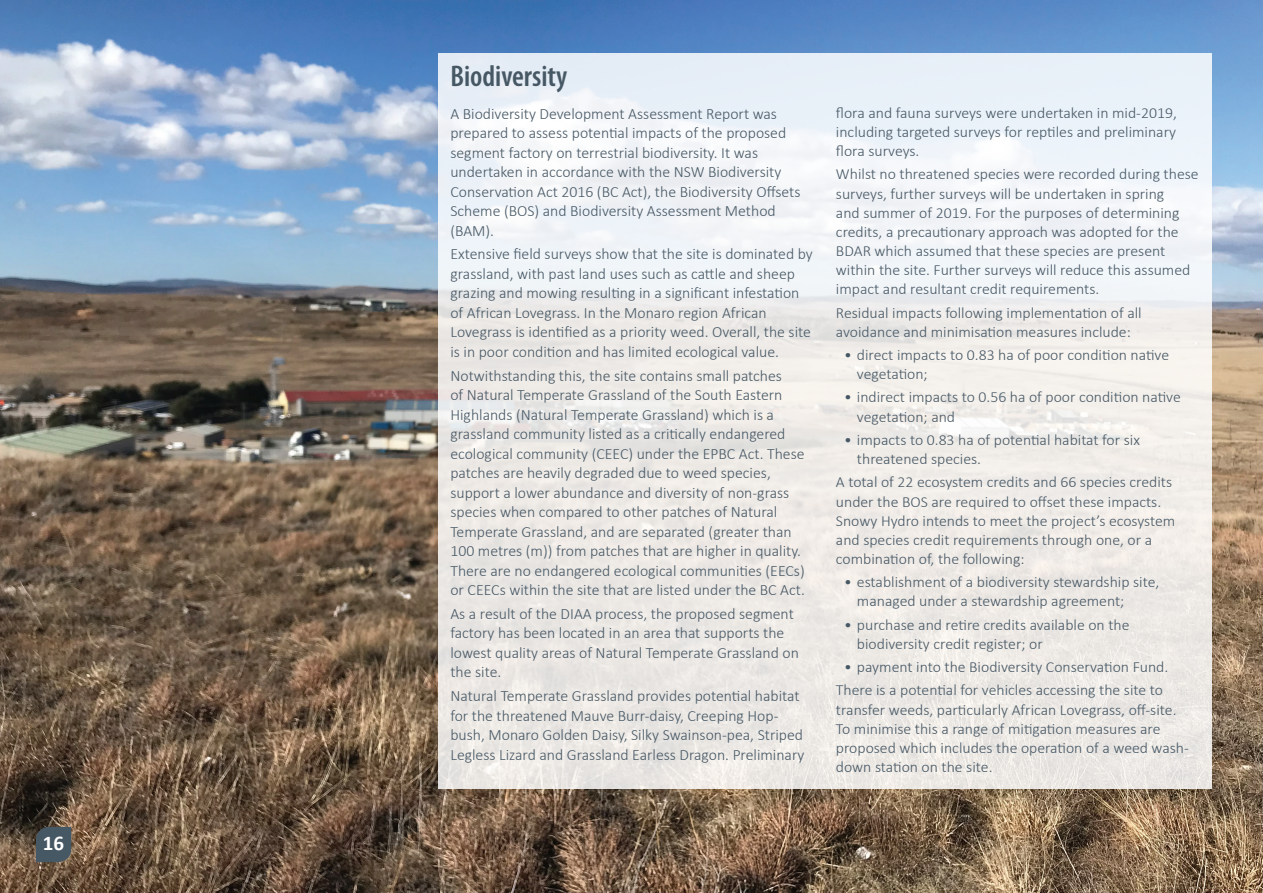
<style>
.page{position:relative;width:1263px;height:893px;background:#fff}
.page>*{position:absolute;margin:0;border:0;box-sizing:border-box;transform-origin:0 0}
.t1{font:600 condensed 30px "Myriad Pro";color:#475865}
.t2{font:700 21px "Calibri";color:#fff}
.t3{font:300 15.75px/19.5px "Calibri";color:#475865}
.t4{font:300 15.45px/19.2px "Calibri";color:#475865}
</style>
<div class="page">
<img style="left:0;top:0;width:1263px;height:893px">
<div style="left:439px;top:53px;width:773px;height:736px;background:linear-gradient(to bottom,#eff4f9,#ede6df)"></div>
<svg style="left:36px;top:827px;width:35px;height:35px"></svg>
<h2 class="t2" style="left:43px;top:828px;width:23px">16</h2>
<h1 class="t1" style="left:450px;top:58px;width:118px">Biodiversity</h1>
<p class="t3" style="left:450px;top:103px;width:352px">A Biodiversity Development Assessment Report was prepared to assess potential impacts of the proposed segment factory on terrestrial biodiversity. It was undertaken in accordance with the NSW Biodiversity Conservation Act 2016 (BC Act), the Biodiversity Offsets Scheme (BOS) and Biodiversity Assessment Method (BAM).</p>
<p class="t3" style="left:450px;top:244px;width:364px">Extensive field surveys show that the site is dominated by grassland, with past land uses such as cattle and sheep grazing and mowing resulting in a significant infestation of African Lovegrass. In the Monaro region African Lovegrass is identified as a priority weed. Overall, the site is in poor condition and has limited ecological value.</p>
<p class="t3" style="left:450px;top:365px;width:356px">Notwithstanding this, the site contains small patches<br>of Natural Temperate Grassland of the South Eastern Highlands (Natural Temperate Grassland) which is a grassland community listed as a critically endangered ecological community (CEEC) under the EPBC Act. These patches are heavily degraded due to weed species, support a lower abundance and diversity of non-grass species when compared to other patches of Natural Temperate Grassland, and are separated (greater than 100 metres (m)) from patches that are higher in quality.<br>There are no endangered ecological communities (EECs) or CEECs within the site that are listed under the BC Act.</p>
<p class="t3" style="left:450px;top:604px;width:350px">As a result of the DIAA process, the proposed segment factory has been located in an area that supports the lowest quality areas of Natural Temperate Grassland on the site.</p>
<p class="t3" style="left:450px;top:686px;width:356px">Natural Temperate Grassland provides potential habitat for the threatened Mauve Burr-daisy, Creeping Hop&shy;bush, Monaro Golden Daisy, Silky Swainson-pea, Striped Legless Lizard and Grassland Earless Dragon. Preliminary</p>
<p class="t4" style="left:836px;top:103px;width:342px;text-align:justify">flora and fauna surveys were undertaken in mid-2019, including targeted surveys for reptiles and preliminary flora surveys.</p>
<p class="t4" style="left:836px;top:165px;width:364px">Whilst no threatened species were recorded during these surveys, further surveys will be undertaken in spring<br>and summer of 2019. For the purposes of determining credits, a precautionary approach was adopted for the BDAR which assumed that these species are present within the site. Further surveys will reduce this assumed impact and resultant credit requirements.</p>
<p class="t4" style="left:836px;top:303px;width:307px">Residual impacts following implementation of all avoidance and minimisation measures include:</p>
<p class="t4" style="left:857px;top:345px;width:314px;text-indent:-13px">• direct impacts to 0.83 ha of poor condition native vegetation;</p>
<p class="t4" style="left:857px;top:388px;width:325px;text-indent:-13px">• indirect impacts to 0.56 ha of poor condition native vegetation; and</p>
<p class="t4" style="left:857px;top:430px;width:284px;text-indent:-13px">• impacts to 0.83 ha of potential habitat for six threatened species.</p>
<p class="t4" style="left:836px;top:472px;width:341px">A total of 22 ecosystem credits and 66 species credits under the BOS are required to offset these impacts.<br>Snowy Hydro intends to meet the project’s ecosystem and species credit requirements through one, or a combination of, the following:</p>
<p class="t4" style="left:857px;top:572px;width:304px;text-indent:-13px">• establishment of a biodiversity stewardship site, managed under a stewardship agreement;</p>
<p class="t4" style="left:857px;top:615px;width:274px;text-indent:-13px">• purchase and retire credits available on the biodiversity credit register; or</p>
<p class="t4" style="left:836px;top:655px;width:334px;line-height:23.2px;text-align:center">• payment into the Biodiversity Conservation Fund.<br>There is a potential for vehicles accessing the site to</p>
<p class="t4" style="left:836px;top:700px;width:354px">transfer weeds, particularly African Lovegrass, off-site.<br>To minimise this a range of mitigation measures are proposed which includes the operation of a weed wash&shy;down station on the site.</p>
</div>
